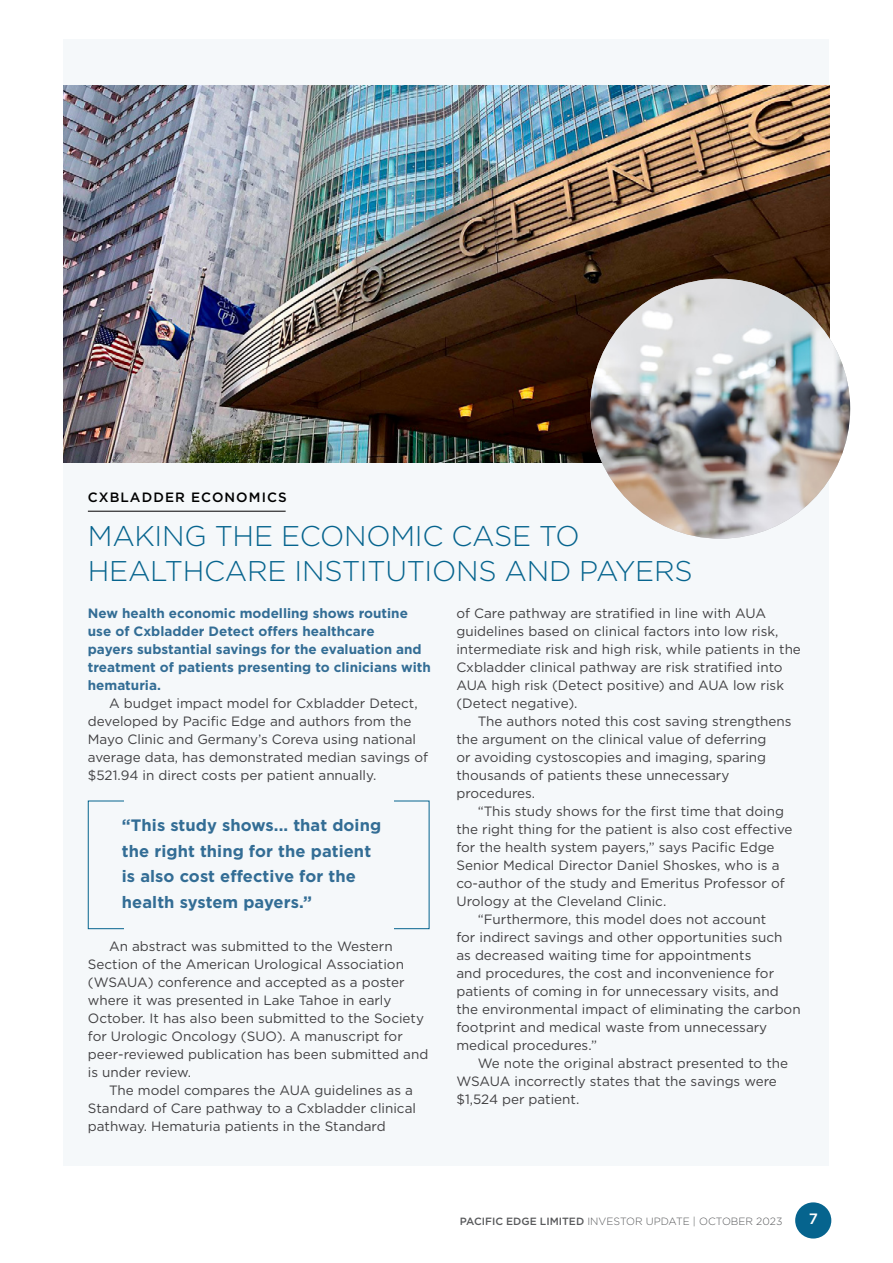
<style>
.page{position:relative;width:893px;height:1263px;background:#fff}
.page>*{position:absolute;margin:0;border:0;box-sizing:border-box;transform-origin:0 0}
.t1{font:300 28.5px/34.2px "Gotham";letter-spacing:-.01em;color:#06648e}
.t2{font:700 16.5px/25.5px "Gotham";letter-spacing:.005em;color:#336d95}
.t3{font:500 15px "Gotham";color:#fff}
.t4{font:13.5px/18px "Gotham";color:#414042}
.t5{font:700 13.5px/18px "Gotham";color:#336d95}
.t6{font:500 13.5px "Gotham";letter-spacing:.08em;color:#000}
.t7{font:300 10.5px "Gotham";color:#58595b}
.s1{font-weight:500}
</style>
<div class="page">
<div style="left:64px;top:39px;width:765px;height:1126px;background:#f5f8fa"></div>
<hr style="left:88px;top:511px;width:198px;height:1px;background:#000">
<img style="left:63px;top:85px;width:766px;height:377px">
<img style="left:590px;top:279px;width:260px;height:260px;border-radius:130px">
<div style="left:795px;top:1202px;width:36px;height:36px;background:#06648e;border-radius:50%"></div>
<p class="t6" style="left:88px;top:489px;width:200px">CXBLADDER ECONOMICS</p>
<h1 class="t1" style="left:88px;top:518px;width:606px">MAKING THE ECONOMIC CASE TO<br>HEALTHCARE INSTITUTIONS AND PAYERS</h1>
<p class="t5" style="left:88px;top:604px;width:345px">New health economic modelling shows routine use of Cxbladder Detect offers healthcare<br>payers substantial savings for the evaluation and treatment of patients presenting to clinicians with hematuria.</p>
<p class="t4" style="left:88px;top:694px;width:342px;text-indent:21px">A budget impact model for Cxbladder Detect, developed by Pacific Edge and authors from the Mayo Clinic and Germany’s Coreva using national average data, has demonstrated median savings of $521.94 in direct costs per patient annually.</p>
<p class="t2" style="left:122px;top:812px;width:261px">“This study shows... that doing the right thing for the patient is also cost effective for the health system payers.”</p>
<p class="t4" style="left:88px;top:937px;width:342px;text-indent:21px">An abstract was submitted to the Western Section of the American Urological Association (WSAUA) conference and accepted as a poster where it was presented in Lake Tahoe in early October. It has also been submitted to the Society for Urologic Oncology (SUO). A manuscript for peer-reviewed publication has been submitted and is under review.</p>
<p class="t4" style="left:88px;top:1081px;width:330px;text-indent:21px">The model compares the AUA guidelines as a<br>Standard of Care pathway to a Cxbladder clinical pathway. Hematuria patients in the Standard</p>
<p class="t4" style="left:456px;top:604px;width:346px">of Care pathway are stratified in line with AUA guidelines based on clinical factors into low risk, intermediate risk and high risk, while patients in the Cxbladder clinical pathway are risk stratified into AUA high risk (Detect positive) and AUA low risk (Detect negative).</p>
<p class="t4" style="left:456px;top:712px;width:337px;text-indent:21px">The authors noted this cost saving strengthens the argument on the clinical value of deferring<br>or avoiding cystoscopies and imaging, sparing thousands of patients these unnecessary procedures.</p>
<p class="t4" style="left:478px;top:802px;width:308px">“This study shows for the first time that doing</p>
<p class="t4" style="left:456px;top:820px;width:338px">the right thing for the patient is also cost effective</p>
<p class="t4" style="left:456px;top:838px;width:320px">for the health system payers,” says Pacific Edge</p>
<p class="t4" style="left:456px;top:856px;width:325px">Senior Medical Director Daniel Shoskes, who is a</p>
<p class="t4" style="left:456px;top:874px;width:330px">co-author of the study and Emeritus Professor of</p>
<p class="t4" style="left:456px;top:892px;width:211px">Urology at the Cleveland Clinic.</p>
<p class="t4" style="left:478px;top:910px;width:290px">“Furthermore, this model does not account</p>
<p class="t4" style="left:456px;top:928px;width:328px">for indirect savings and other opportunities such</p>
<p class="t4" style="left:456px;top:946px;width:296px">as decreased waiting time for appointments</p>
<p class="t4" style="left:456px;top:964px;width:319px">and procedures, the cost and inconvenience for</p>
<p class="t4" style="left:456px;top:982px;width:324px">patients of coming in for unnecessary visits, and</p>
<p class="t4" style="left:456px;top:1000px;width:346px">the environmental impact of eliminating the carbon</p>
<p class="t4" style="left:456px;top:1018px;width:312px">footprint and medical waste from unnecessary</p>
<p class="t4" style="left:456px;top:1036px;width:142px">medical procedures.”</p>
<p class="t4" style="left:478px;top:1054px;width:312px">We note the original abstract presented to the</p>
<p class="t4" style="left:456px;top:1072px;width:322px">WSAUA incorrectly states that the savings were</p>
<p class="t4" style="left:456px;top:1090px;width:124px">$1,524 per patient.</p>
<p class="t7" style="left:460px;top:1214px;width:324px"><span class="s1">PACIFIC EDGE LIMITED</span> INVESTOR UPDATE | OCTOBER 2023</p>
<p class="t3" style="left:809px;top:1209px;width:11px">7</p>
</div>
